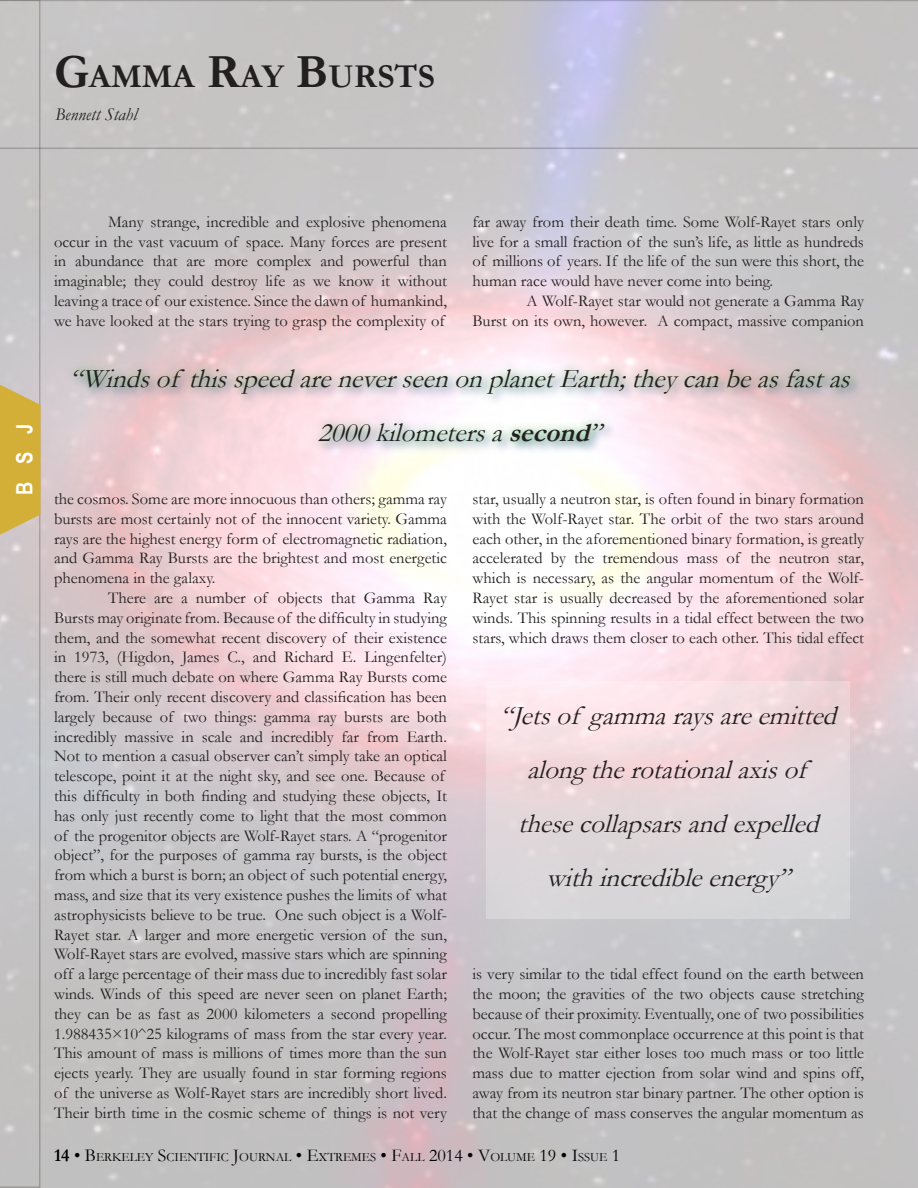
<style>
.page{position:relative;width:918px;height:1188px;background:#fff}
.page>*{position:absolute;margin:0;border:0;box-sizing:border-box;transform-origin:0 0}
.t1{font:700 33.6px "Garamond";color:#231f20}
.t2{font:italic 27px/54px "Garamond";color:#231f20;text-align:center}
.t3{font:700 22.5px "Arial Narrow";color:#fff}
.t4{font:italic 18px "Garamond";color:#231f20}
.t5{font:16.5px/19.8px "Garamond";color:#231f20;text-align:justify}
.t6{font:12.6px "Garamond";color:#000}
.s1{font-size:48px}
.s2{font-weight:700}
.s3{font-weight:700;font-size:18px}
.s4{font-size:18px}
</style>
<div class="page">
<svg style="left:0;top:378px;width:40px;height:164px;background:#d2b355"></svg>
<div style="left:487px;top:682px;width:363px;height:237px;background:linear-gradient(to bottom,#fce0e4,#d1d3d5)"></div>
<div style="left:71px;top:367px;width:792px;height:87px;background:#253f8e;opacity:.52"></div>
<div style="left:65px;top:360px;width:794px;height:91px;background:#40ae49;opacity:.75"></div>
<p class="t1" style="left:54px;top:53px;width:382px"><span class="s1">G</span>AMMA <span class="s1">R</span>AY <span class="s1">B</span>URSTS</p>
<p class="t4" style="left:55px;top:102px;width:83px">Bennett Stahl</p>
<h3 class="t3" style="left:8px;top:495px;width:73px;rotate:-90deg">BSJ</h3>
<p class="t5" style="left:54px;top:211px;width:395px;text-indent:54px">Many strange, incredible and explosive phenomena occur in the vast vacuum of space. Many forces are present in abundance that are more complex and powerful than imaginable; they could destroy life as we know it without leaving a trace of our existence. Since the dawn of humankind, we have looked at the stars trying to grasp the complexity of</p>
<p class="t5" style="left:472px;top:211px;width:393px">far away from their death time. Some Wolf-Rayet stars only live for a small fraction of the sun’s life, as little as hundreds of millions of years. If the life of the sun were this short, the human race would have never come into being.</p>
<p class="t5" style="left:472px;top:290px;width:393px;text-align:right">A Wolf-Rayet star would not generate a Gamma Ray<br>Burst on its own, however. A compact, massive companion</p>
<p class="t2" style="left:70px;top:351px;width:791px">“Windsof thisspeedareneverseenonplanetEarth;theycanbeasfastas<br>2000kilometersa<span class="s2">second</span>”</p>
<p class="t5" style="left:54px;top:488px;width:395px">the cosmos. Some are more innocuous than others; gamma ray bursts are most certainly not of the innocent variety. Gamma rays are the highest energy form of electromagnetic radiation, and Gamma Ray Bursts are the brightest and most energetic phenomena in the galaxy.</p>
<p class="t5" style="left:54px;top:587px;width:395px;text-align:left;text-indent:54px">There are a number of objects that Gamma Ray Bursts may originate from. Because of the difficulty in studying them, and the somewhat recent discovery of their existence in 1973, (Higdon, James C., and Richard E. Lingenfelter) there is still much debate on where Gamma Ray Bursts come from. Their only recent discovery and classification has been largely because of two things: gamma ray bursts are both incredibly massive in scale and incredibly far from Earth.<br>Not to mention a casual observer can’t simply take an optical telescope, point it at the night sky, and see one. Because of this difficulty in both finding and studying these objects, It has only just recently come to light that the most common of the progenitor objects are Wolf-Rayet stars. A “progenitor object”, for the purposes of gamma ray bursts, is the object from which a burst is born; an object of such potential energy, mass, and size that its very existence pushes the limits of what astrophysicists believe to be true. One such object is a Wolf-Rayet star. A larger and more energetic version of the sun, Wolf-Rayet stars are evolved, massive stars which are spinning off a large percentage of their mass due to incredibly fast solar winds. Winds of this speed are never seen on planet Earth; they can be as fast as 2000 kilometers a second propelling 1.988435×10^25 kilograms of mass from the star every year.<br>This amount of mass is millions of times more than the sun ejects yearly. They are usually found in star forming regions of the universe as Wolf-Rayet stars are incredibly short lived.<br>Their birth time in the cosmic scheme of things is not very</p>
<p class="t5" style="left:472px;top:488px;width:393px">star, usually a neutron star, is often found in binary formation with the Wolf-Rayet star. The orbit of the two stars around each other, in the aforementioned binary formation, is greatly accelerated by the tremendous mass of the neutron star, which is necessary, as the angular momentum of the Wolf-Rayet star is usually decreased by the aforementioned solar winds. This spinning results in a tidal effect between the two stars, which draws them closer to each other. This tidal effect</p>
<p class="t2" style="left:500px;top:688px;width:347px">“Jetsof gammaraysareemitted alongtherotationalaxisof thesecollapsarsandexpelled withincredibleenergy”</p>
<p class="t5" style="left:472px;top:964px;width:393px">is very similar to the tidal effect found on the earth between the moon; the gravities of the two objects cause stretching because of their proximity. Eventually, one of two possibilities occur. The most commonplace occurrence at this point is that the Wolf-Rayet star either loses too much mass or too little mass due to matter ejection from solar wind and spins off, away from its neutron star binary partner. The other option is that the change of mass conserves the angular momentum as</p>
<p class="t6" style="left:54px;top:1149px;width:568px"><span class="s3">14</span> <span class="s4">• B</span>ERKELEY <span class="s4">S</span>CIENTIFIC <span class="s4">J</span>OURNAL <span class="s4">• E</span>XTREMES <span class="s4">• F</span>ALL <span class="s4">2014 • V</span>OLUME <span class="s4">19 • I</span>SSUE <span class="s4">1</span></p>
</div>
